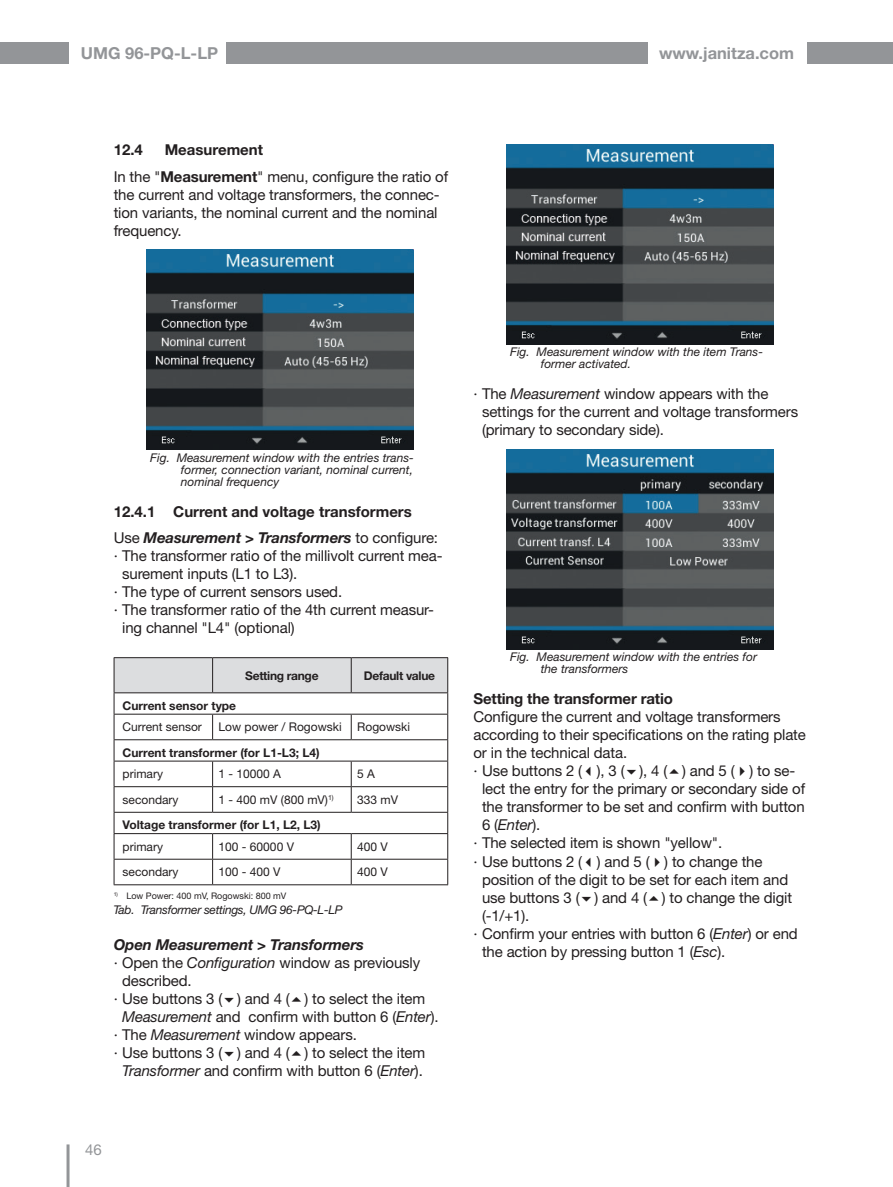
<style>
.page{position:relative;width:893px;height:1187px;background:#fff}
.page>*{position:absolute;margin:0;border:0;box-sizing:border-box;transform-origin:0 0}
.t1{font:700 16.5px "Helvetica Neue LT Pro";color:#939598}
.Lieferbares_Zubehör{font:15px/18px "Helvetica Neue LT Pro";letter-spacing:-.01em;color:#231f20}
._18_10pt_Fliesstext_mitAbsatzVorher{font:15px/18px "Helvetica Neue LT Pro";letter-spacing:-.01em;color:#231f20}
.Lieferbares_Zubehör-2{font:italic 700 15px "Helvetica Neue LT Pro";letter-spacing:-.01em;color:#231f20}
._18_10pt_H3_Kapitel_num{font:700 15px "Helvetica Neue LT Pro";color:#231f20}
.Lieferbares_Zubehör-3{font:700 15px "Helvetica Neue LT Pro";letter-spacing:-.01em;color:#231f20}
._18_10pt_H2_Kapitel_num{font:700 15px "Helvetica Neue LT Pro";color:#231f20}
.t2{font:15px "Helvetica Neue LT Pro";color:#939598}
._18_8pt_Abbildung_Abb{font:italic 12px/12px "Helvetica Neue LT Pro";color:#231f20}
.Tab-Text__8pt__links{font:12px "Helvetica Neue LT Pro";color:#231f20}
.Tab-Text__8pt__links-2{font:700 12px "Helvetica Neue LT Pro";color:#231f20}
._18_8pt_Abbildung_Abb-2{font:italic 12px "Helvetica Neue LT Pro";letter-spacing:-.025em;color:#231f20}
.Tab-Text__8pt__links__FETT{font:700 12px "Helvetica Neue LT Pro";color:#231f20}
._18_9pt_Tabellenkopf_M{font:700 12px "Helvetica Neue LT Pro";letter-spacing:-.025em;color:#231f20}
._18_6pt-Hängend{font:9px "Helvetica Neue LT Pro";color:#231f20}
.s1{font-weight:700}
.s2{font-weight:400;font-style:normal}
.s3{font-style:italic}
</style>
<div class="page">
<div style="left:0;top:43px;width:68px;height:21px;background:#939598"></div>
<hr style="left:67px;top:1144px;width:3px;height:42px;background:#939598">
<div style="left:226px;top:43px;width:421px;height:21px;background:#939598"></div>
<div style="left:808px;top:43px;width:85px;height:21px;background:#939598"></div>
<img style="left:147px;top:249px;width:266px;height:200px">
<svg style="left:114px;top:657px;width:334px;height:227px"></svg>
<hr style="left:114px;top:884px;width:99px;height:1px;background:#231f20">
<hr style="left:213px;top:884px;width:138px;height:1px;background:#231f20">
<hr style="left:351px;top:884px;width:97px;height:1px;background:#231f20">
<img style="left:507px;top:145px;width:266px;height:199px">
<img style="left:507px;top:450px;width:266px;height:199px">
<p class="t1" style="left:81px;top:43px;width:139px">UMG 96-PQ-L-LP</p>
<p class="t1" style="left:659px;top:43px;width:137px">www.janitza.com</p>
<h2 class="_18_10pt_H2_Kapitel_num" style="left:114px;top:141px;width:31px">12.4</h2>
<h2 class="_18_10pt_H2_Kapitel_num" style="left:165px;top:141px;width:100px">Measurement</h2>
<p class="Lieferbares_Zubehör" style="left:114px;top:167px;width:336px">In the "<span class="s1">Measurement</span>" menu, configure the ratio of the current and voltage transformers, the connec&shy;tion variants, the nominal current and the nominal frequency.</p>
<p class="_18_8pt_Abbildung_Abb" style="left:181px;top:451px;width:234px;text-align:justify;text-indent:-31px">Fig. Measurement window with the entries trans&shy;former, connection variant, nominal current, nominal frequency</p>
<h3 class="_18_10pt_H3_Kapitel_num" style="left:114px;top:502px;width:300px">12.4.1 Current and voltage transformers</h3>
<p class="Lieferbares_Zubehör-2" style="left:114px;top:528px;width:326px"><span class="s2">Use</span> Measurement &gt; Transformers <span class="s2">to configure:</span></p>
<p class="Lieferbares_Zubehör" style="left:122px;top:546px;width:322px;text-indent:-9px">· The transformer ratio of the millivolt current mea&shy;surement inputs (L1 to L3).</p>
<p class="Lieferbares_Zubehör" style="left:114px;top:582px;width:230px">· The type of current sensors used.</p>
<p class="Lieferbares_Zubehör" style="left:122px;top:600px;width:313px;text-indent:-9px">· The transformer ratio of the 4th current measur&shy;ing channel "L4" (optional)</p>
<p class="_18_9pt_Tabellenkopf_M" style="left:245px;top:667px;width:75px">Setting range</p>
<p class="_18_9pt_Tabellenkopf_M" style="left:364px;top:667px;width:73px">Default value</p>
<p class="Tab-Text__8pt__links-2" style="left:123px;top:698px;width:115px">Current sensor type</p>
<p class="Tab-Text__8pt__links" style="left:123px;top:719px;width:81px">Current sensor</p>
<p class="Tab-Text__8pt__links" style="left:219px;top:719px;width:125px">Low power / Rogowski</p>
<p class="Tab-Text__8pt__links" style="left:357px;top:719px;width:54px">Rogowski</p>
<p class="Tab-Text__8pt__links__FETT" style="left:123px;top:745px;width:199px">Current transformer (for L1-L3; L4)</p>
<p class="Tab-Text__8pt__links" style="left:123px;top:766px;width:42px">primary</p>
<p class="Tab-Text__8pt__links" style="left:219px;top:766px;width:64px">1 - 10000 A</p>
<p class="Tab-Text__8pt__links" style="left:357px;top:766px;width:19px">5 A</p>
<p class="Tab-Text__8pt__links" style="left:123px;top:792px;width:58px">secondary</p>
<p class="Tab-Text__8pt__links" style="left:219px;top:792px;width:117px">1 - 400 mV (800 mV)<sup>1)</sup></p>
<p class="Tab-Text__8pt__links" style="left:357px;top:792px;width:42px">333 mV</p>
<p class="Tab-Text__8pt__links-2" style="left:123px;top:817px;width:200px">Voltage transformer (for L1, L2, L3)</p>
<p class="Tab-Text__8pt__links" style="left:123px;top:839px;width:42px">primary</p>
<p class="Tab-Text__8pt__links" style="left:219px;top:839px;width:77px">100 - 60000 V</p>
<p class="Tab-Text__8pt__links" style="left:357px;top:839px;width:32px">400 V</p>
<p class="Tab-Text__8pt__links" style="left:123px;top:864px;width:58px">secondary</p>
<p class="Tab-Text__8pt__links" style="left:219px;top:864px;width:64px">100 - 400 V</p>
<p class="Tab-Text__8pt__links" style="left:357px;top:864px;width:32px">400 V</p>
<p class="_18_6pt-Hängend" style="left:114px;top:890px;width:174px"><sup>1)</sup> Low Power: 400 mV, Rogowski: 800 mV</p>
<p class="_18_8pt_Abbildung_Abb-2" style="left:113px;top:902px;width:231px">Tab. Transformer settings, UMG 96-PQ-L-LP</p>
<p class="Lieferbares_Zubehör-2" style="left:114px;top:935px;width:252px">Open Measurement &gt; Transformers</p>
<p class="Lieferbares_Zubehör" style="left:122px;top:953px;width:300px;text-indent:-9px">· Open the <span class="s3">Configuration</span> window as previously described.</p>
<p class="Lieferbares_Zubehör" style="left:122px;top:989px;width:318px;text-indent:-9px">· Use buttons 3 ( ) and 4 ( ) to select the item<br><span class="s3">Measurement</span> and confirm with button 6 (<span class="s3">Enter</span>).</p>
<p class="Lieferbares_Zubehör" style="left:114px;top:1025px;width:245px">· The <span class="s3">Measurement</span> window appears.</p>
<p class="Lieferbares_Zubehör" style="left:114px;top:1043px;width:313px;text-align:center">· Use buttons 3 ( ) and 4 ( ) to select the item<br><span class="s3">Transformer</span> and confirm with button 6 (<span class="s3">Enter</span>).</p>
<p class="t2" style="left:85px;top:1140px;width:18px">46</p>
<p class="_18_8pt_Abbildung_Abb" style="left:541px;top:345px;width:224px;text-indent:-31px">Fig. Measurement window with the item Trans&shy;former activated.</p>
<p class="Lieferbares_Zubehör" style="left:482px;top:384px;width:318px;text-indent:-9px">· The <span class="s3">Measurement</span> window appears with the settings for the current and voltage transformers (primary to secondary side).</p>
<p class="_18_8pt_Abbildung_Abb" style="left:541px;top:650px;width:218px;text-indent:-31px">Fig. Measurement window with the entries for the transformers</p>
<p class="Lieferbares_Zubehör-3" style="left:473px;top:689px;width:201px">Setting the transformer ratio</p>
<p class="_18_10pt_Fliesstext_mitAbsatzVorher" style="left:473px;top:707px;width:334px">Configure the current and voltage transformers according to their specifications on the rating plate or in the technical data.</p>
<p class="Lieferbares_Zubehör" style="left:482px;top:761px;width:325px;text-indent:-9px">· Use buttons 2 (✓), 3 ( ), 4 ( ) and 5 (✔) to se&shy;lect the entry for the primary or secondary side of the transformer to be set and confirm with button 6 (<span class="s3">Enter</span>).</p>
<p class="Lieferbares_Zubehör" style="left:473px;top:833px;width:250px">· The selected item is shown "yellow".</p>
<p class="Lieferbares_Zubehör" style="left:482px;top:851px;width:312px;text-indent:-9px">· Use buttons 2 (✓) and 5 (✔) to change the position of the digit to be set for each item and use buttons 3 ( ) and 4 ( ) to change the digit (-1/+1).</p>
<p class="Lieferbares_Zubehör" style="left:482px;top:923px;width:317px;text-indent:-9px">· Confirm your entries with button 6 (<span class="s3">Enter</span>) or end the action by pressing button 1 (<span class="s3">Esc</span>).</p>
</div>
